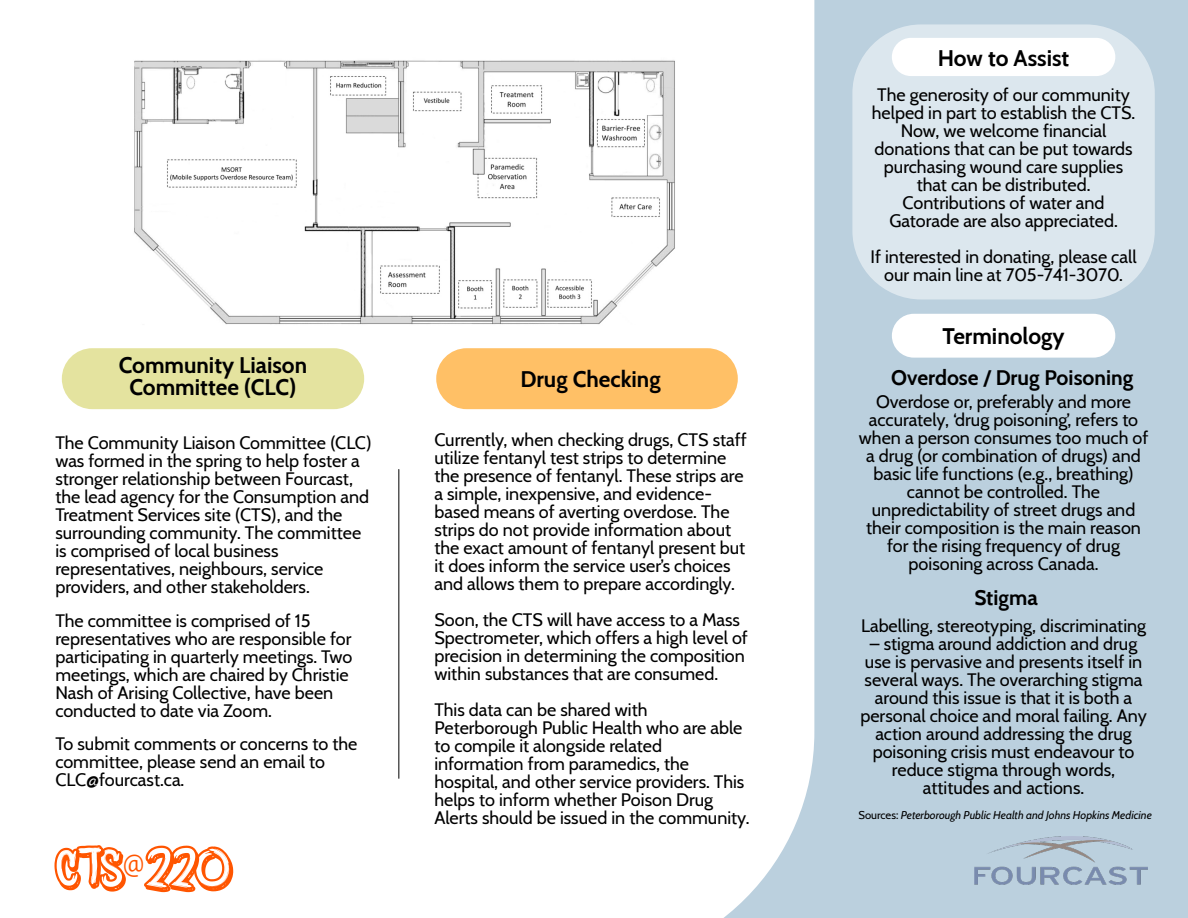
<style>
.page{position:relative;width:1188px;height:918px;background:#bbd0de}
.page>*{position:absolute;margin:0;border:0;box-sizing:border-box;transform-origin:0 0}
.t1{font:61.05px "Bombing";letter-spacing:-.015em;color:#f50}
.t2{font:24.3px "Lucida Grande";color:#f50}
.t3{font:700 22.5px/22.5px "Cabin";color:#000;text-align:center}
.t4{font:700 21px "Cabin";color:#000}
.t5{font:18px/18px "Cabin";color:#000}
.t6{font:italic 11.25px "Cabin";color:#000}
.s1{font-style:normal}
</style>
<div class="page">
<div style="left:0;top:0;width:814px;height:918px;background:#fff"></div>
<img style="left:974px;top:836px;width:173px;height:49px">
<div style="left:436px;top:348px;width:302px;height:61px;background:#ffc066;border-radius:30px"></div>
<div style="left:892px;top:314px;width:223px;height:44px;background:#fff;border-radius:22px"></div>
<div style="left:62px;top:348px;width:302px;height:61px;background:#e4e39f;border-radius:30px"></div>
<img style="left:116px;top:58px;width:582px;height:283px">
<div style="left:852px;top:24px;width:303px;height:275px;background:#dce7ee;border-radius:69px"></div>
<div style="left:892px;top:38px;width:223px;height:38px;background:#fff;border-radius:19px"></div>
<hr style="left:399px;top:469px;width:1px;height:309px;background:#000">
<p class="t3" style="left:119px;top:354px;width:190px">Community Liaison<br>Committee (CLC)</p>
<p class="t5" style="left:55px;top:434px;width:318px">The Community Liaison Committee (CLC) was formed in the spring to help foster a stronger relationship between Fourcast, the lead agency for the Consumption and Treatment Services site (CTS), and the surrounding community. The committee is comprised of local business representatives, neighbours, service providers, and other stakeholders.</p>
<p class="t5" style="left:55px;top:611px;width:299px">The committee is comprised of 15 representatives who are responsible for participating in quarterly meetings. Two meetings, which are chaired by Christie Nash of Arising Collective, have been conducted to date via Zoom.</p>
<p class="t5" style="left:55px;top:735px;width:304px">To submit comments or concerns to the committee, please send an email to<br>CLC@fourcast.ca.</p>
<h1 class="t1" style="left:54px;top:846px;width:178px">CTS 220</h1>
<h2 class="t2" style="left:123px;top:853px;width:22px">@</h2>
<p class="t3" style="left:521px;top:367px;width:142px">Drug Checking</p>
<p class="t5" style="left:434px;top:430px;width:314px">Currently, when checking drugs, CTS staff utilize fentanyl test strips to determine the presence of fentanyl. These strips are a simple, inexpensive, and evidence&shy;based means of averting overdose. The strips do not provide information about the exact amount of fentanyl present but it does inform the service user’s choices and allows them to prepare accordingly.</p>
<p class="t5" style="left:434px;top:610px;width:315px">Soon, the CTS will have access to a Mass Spectrometer, which offers a high level of precision in determining the composition within substances that are consumed.</p>
<p class="t5" style="left:434px;top:700px;width:317px">This data can be shared with Peterborough Public Health who are able to compile it alongside related information from paramedics, the hospital, and other service providers. This helps to inform whether Poison Drug Alerts should be issued in the community.</p>
<p class="t3" style="left:938px;top:46px;width:133px">How to Assist</p>
<p class="t5" style="left:872px;top:86px;width:265px;text-align:center">The generosity of our community helped in part to establish the CTS.<br>Now, we welcome financial donations that can be put towards purchasing wound care supplies that can be distributed.<br>Contributions of water and<br>Gatorade are also appreciated.</p>
<p class="t5" style="left:871px;top:248px;width:268px;text-align:center">If interested in donating, please call our main line at 705-741-3070.</p>
<p class="t3" style="left:943px;top:325px;width:124px">Terminology</p>
<p class="t4" style="left:891px;top:365px;width:243px">Overdose / Drug Poisoning</p>
<p class="t5" style="left:859px;top:393px;width:291px;text-align:center">Overdose or, preferably and more accurately, ‘drug poisoning’, refers to when a person consumes too much of a drug (or combination of drugs) and basic life functions (e.g., breathing) cannot be controlled. The unpredictability of street drugs and their composition is the main reason for the rising frequency of drug poisoning across Canada.</p>
<p class="t4" style="left:974px;top:585px;width:65px">Stigma</p>
<p class="t5" style="left:861px;top:617px;width:287px">Labelling, stereotyping, discriminating</p>
<p class="t5" style="left:860px;top:635px;width:288px;text-align:center">– stigma around addiction and drug use is pervasive and presents itself in several ways. The overarching stigma around this issue is that it is both a personal choice and moral failing. Any action around addressing the drug poisoning crisis must endeavour to reduce stigma through words, attitudes and actions.</p>
<p class="t6" style="left:858px;top:808px;width:295px"><span class="s1">Sources:</span> Peterborough Public Health and Johns Hopkins Medicine</p>
</div>
